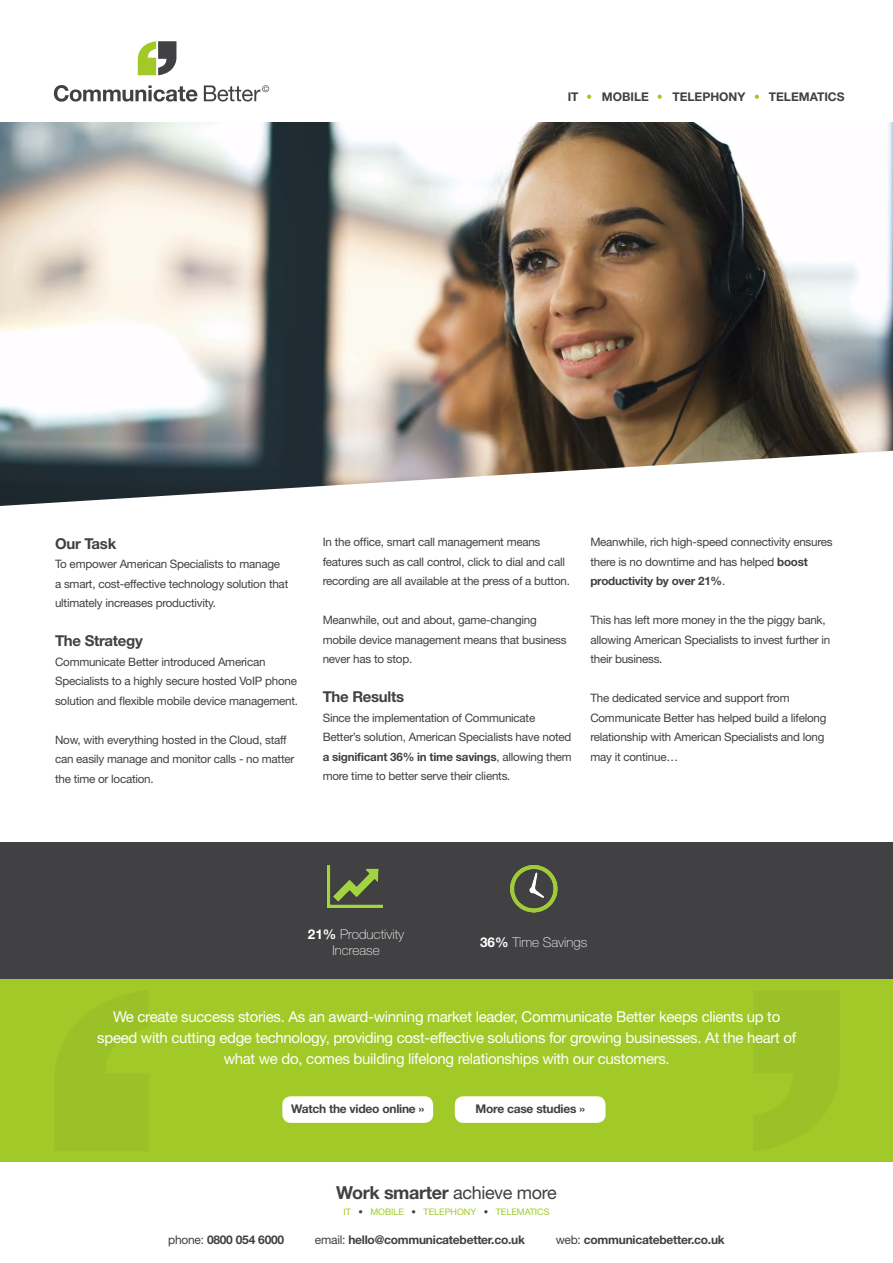
<style>
.page{position:relative;width:893px;height:1263px;background:#fff}
.page>*{position:absolute;margin:0;border:0;box-sizing:border-box;transform-origin:0 0}
.t1{font:700 18px "Helvetica Neue LT Pro";letter-spacing:-.02em;color:#414042}
.t2{font:15px/21px "Helvetica Neue LT Pro";letter-spacing:-.02em;color:#fff;text-align:center}
.t3{font:700 15px "Helvetica Neue LT Pro";letter-spacing:-.02em;color:#414042}
.t4{font:100 13.5px/16.2px "Helvetica Neue LT Pro";color:#fff;text-align:center}
.t5{font:700 12px "Helvetica Neue LT Pro";letter-spacing:-.02em;color:#414042}
.t6{font:700 12px "Helvetica Neue LT Pro";color:#414042}
.t7{font:11.7px/19.5px "Helvetica Neue LT Pro";letter-spacing:-.02em;color:#414042}
.t8{font:9px "Helvetica Neue LT Pro";color:#a1ca28}
.s1{font-weight:700}
.s2{font-weight:400}
.s3{color:#414042}
</style>
<div class="page">
<img style="left:0;top:122px;width:893px;height:329px">
<div style="left:0;top:842px;width:893px;height:140px;background:#414042"></div>
<div style="left:0;top:979px;width:893px;height:183px;background:#a1ca28"></div>
<svg style="left:0;top:451px;width:888px;height:55px"></svg>
<div style="left:282px;top:1096px;width:151px;height:27px;background:#fff;border-radius:9px"></div>
<div style="left:455px;top:1096px;width:150px;height:27px;background:#fff;border-radius:9px"></div>
<svg style="left:54px;top:85px;width:143px;height:17px"></svg>
<svg style="left:204px;top:85px;width:65px;height:17px"></svg>
<svg style="left:137px;top:41px;width:40px;height:34px"></svg>
<svg style="left:587px;top:95px;width:4px;height:4px"></svg>
<svg style="left:657px;top:95px;width:5px;height:4px"></svg>
<svg style="left:755px;top:95px;width:4px;height:4px"></svg>
<img style="left:510px;top:864px;width:48px;height:49px">
<img style="left:327px;top:865px;width:55px;height:44px">
<p class="t5" style="left:568px;top:89px;width:12px">IT</p>
<p class="t5" style="left:602px;top:89px;width:49px">MOBILE</p>
<p class="t6" style="left:672px;top:89px;width:75px">TELEPHONY</p>
<p class="t6" style="left:769px;top:89px;width:77px">TELEMATICS</p>
<p class="t3" style="left:55px;top:534px;width:63px">Our Task</p>
<p class="t7" style="left:55px;top:554px;width:235px">To empower American Specialists to manage a smart, cost-effective technology solution that ultimately increases productivity.</p>
<p class="t3" style="left:55px;top:631px;width:89px">The Strategy</p>
<p class="t7" style="left:55px;top:651px;width:244px">Communicate Better introduced American<br>Specialists to a highly secure hosted VoIP phone solution and flexible mobile device management.</p>
<p class="t7" style="left:55px;top:729px;width:241px">Now, with everything hosted in the Cloud, staff can easily manage and monitor calls - no matter the time or location.</p>
<p class="t7" style="left:323px;top:532px;width:249px">In the office, smart call management means features such as call control, click to dial and call recording are all available at the press of a button.</p>
<p class="t7" style="left:323px;top:610px;width:245px">Meanwhile, out and about, game-changing mobile device management means that business never has to stop.</p>
<p class="t3" style="left:323px;top:688px;width:83px">The Results</p>
<p class="t7" style="left:323px;top:707px;width:251px">Since the implementation of Communicate Better’s solution, American Specialists have noted <span class="s1">a significant 36% in time savings</span>, allowing them more time to better serve their clients.</p>
<p class="t7" style="left:590px;top:532px;width:244px">Meanwhile, rich high-speed connectivity ensures there is no downtime and has helped <span class="s1">boost productivity by over 21%</span>.</p>
<p class="t7" style="left:590px;top:610px;width:241px">This has left more money in the the piggy bank, allowing American Specialists to invest further in their business.</p>
<p class="t7" style="left:590px;top:688px;width:238px">The dedicated service and support from Communicate Better has helped build a lifelong relationship with American Specialists and long may it continue…</p>
<p class="t4" style="left:308px;top:926px;width:98px"><span class="s1">21%</span> Productivity<br>Increase</p>
<p class="t4" style="left:480px;top:934px;width:109px"><span class="s1">36%</span> Time Savings</p>
<p class="t2" style="left:97px;top:1006px;width:701px">We create success stories. As an award-winning market leader, Communicate Better keeps clients up to speed with cutting edge technology, providing cost-effective solutions for growing businesses. At the heart of what we do, comes building lifelong relationships with our customers.</p>
<p class="t5" style="left:291px;top:1101px;width:135px">Watch the video online ››</p>
<p class="t5" style="left:475px;top:1101px;width:111px">More case studies ››</p>
<p class="t1" style="left:336px;top:1182px;width:222px">Work smarter <span class="s2">achieve more</span></p>
<p class="t8" style="left:343px;top:1207px;width:208px">IT <span class="s3">•</span> MOBILE <span class="s3">•</span> TELEPHONY <span class="s3">•</span> TELEMATICS</p>
<p class="t5" style="left:168px;top:1232px;width:117px"><span class="s2">phone:</span> 0800 054 6000</p>
<p class="t5" style="left:315px;top:1232px;width:212px"><span class="s2">email:</span> hello@communicatebetter.co.uk</p>
<p class="t5" style="left:556px;top:1232px;width:171px"><span class="s2">web:</span> communicatebetter.co.uk</p>
</div>
